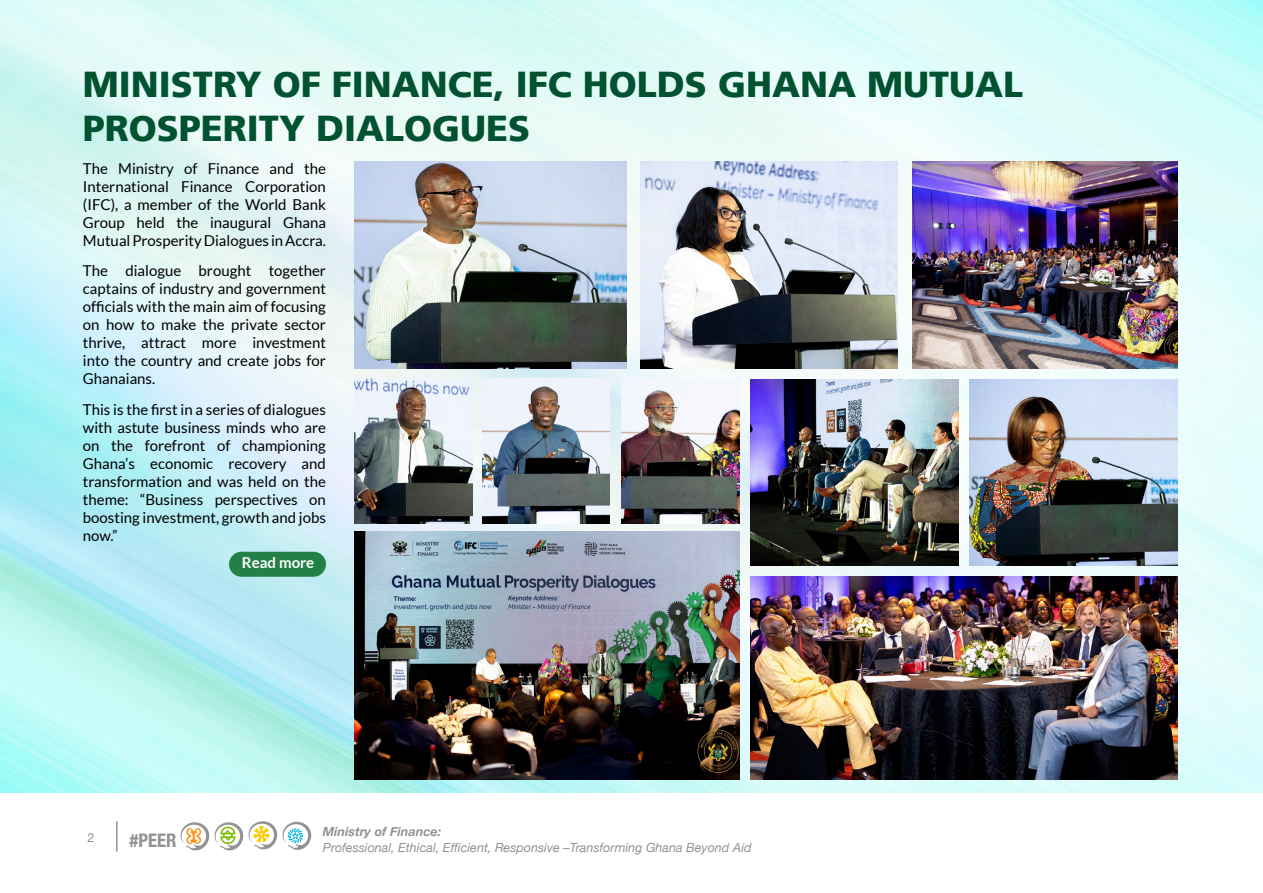
<style>
.page{position:relative;width:1263px;height:893px;background:#fff}
.page>*{position:absolute;margin:0;border:0;box-sizing:border-box;transform-origin:0 0}
.t1{font:900 36px/43.2px "Frutiger LT";color:#005230}
.t2{font:700 condensed 18.75px "Helvetica Neue";color:#929292}
.t3{font:15px/18px "Lato";color:#000;text-align:justify}
.t4{font:700 15px "Lato";color:#fff}
.t5{font:italic 12.6px "Helvetica Neue";color:#929292}
.t6{font:italic 700 12.6px "Helvetica Neue";color:#929292}
.t7{font:12.6px "Helvetica Neue";color:#929292}
</style>
<div class="page">
<img style="left:0;top:0;width:1263px;height:792px">
<div style="left:229px;top:552px;width:97px;height:25px;background:#238047;border-radius:13px"></div>
<img style="left:354px;top:162px;width:273px;height:206px">
<img style="left:354px;top:378px;width:118px;height:145px">
<img style="left:483px;top:378px;width:126px;height:145px">
<img style="left:622px;top:378px;width:118px;height:145px">
<img style="left:750px;top:379px;width:209px;height:187px">
<img style="left:969px;top:379px;width:209px;height:187px">
<img style="left:912px;top:162px;width:266px;height:206px">
<img style="left:354px;top:531px;width:386px;height:248px">
<img style="left:750px;top:577px;width:428px;height:202px">
<img style="left:641px;top:162px;width:256px;height:206px">
<svg style="left:215px;top:822px;width:28px;height:28px"></svg>
<svg style="left:283px;top:822px;width:28px;height:28px"></svg>
<svg style="left:249px;top:821px;width:28px;height:28px"></svg>
<svg style="left:181px;top:822px;width:28px;height:28px"></svg>
<hr style="left:116px;top:821px;width:2px;height:30px;background:#929292">
<h1 class="t1" style="left:83px;top:63px;width:942px">MINISTRY OF FINANCE, IFC HOLDS GHANA MUTUAL<br>PROSPERITY DIALOGUES</h1>
<p class="t3" style="left:83px;top:159px;width:245px">The Ministry of Finance and the International Finance Corporation (IFC), a member of the World Bank Group held the inaugural Ghana Mutual Prosperity Dialogues in Accra.</p>
<p class="t3" style="left:83px;top:262px;width:245px">The dialogue brought together captains of industry and government officials with the main aim of focusing on how to make the private sector thrive, attract more investment into the country and create jobs for Ghanaians.</p>
<p class="t3" style="left:83px;top:401px;width:245px">This is the first in a series of dialogues with astute business minds who are on the forefront of championing Ghana’s economic recovery and transformation and was held on the theme: “Business perspectives on boosting investment, growth and jobs now.”</p>
<p class="t4" style="left:242px;top:554px;width:74px">Read more</p>
<p class="t7" style="left:87px;top:829px;width:9px">2</p>
<p class="t2" style="left:130px;top:824px;width:49px">#PEER</p>
<p class="t6" style="left:323px;top:822px;width:120px">Ministry of Finance:</p>
<p class="t5" style="left:323px;top:838px;width:430px">Professional, Ethical, Efficient, Responsive –Transforming Ghana Beyond Aid</p>
</div>
